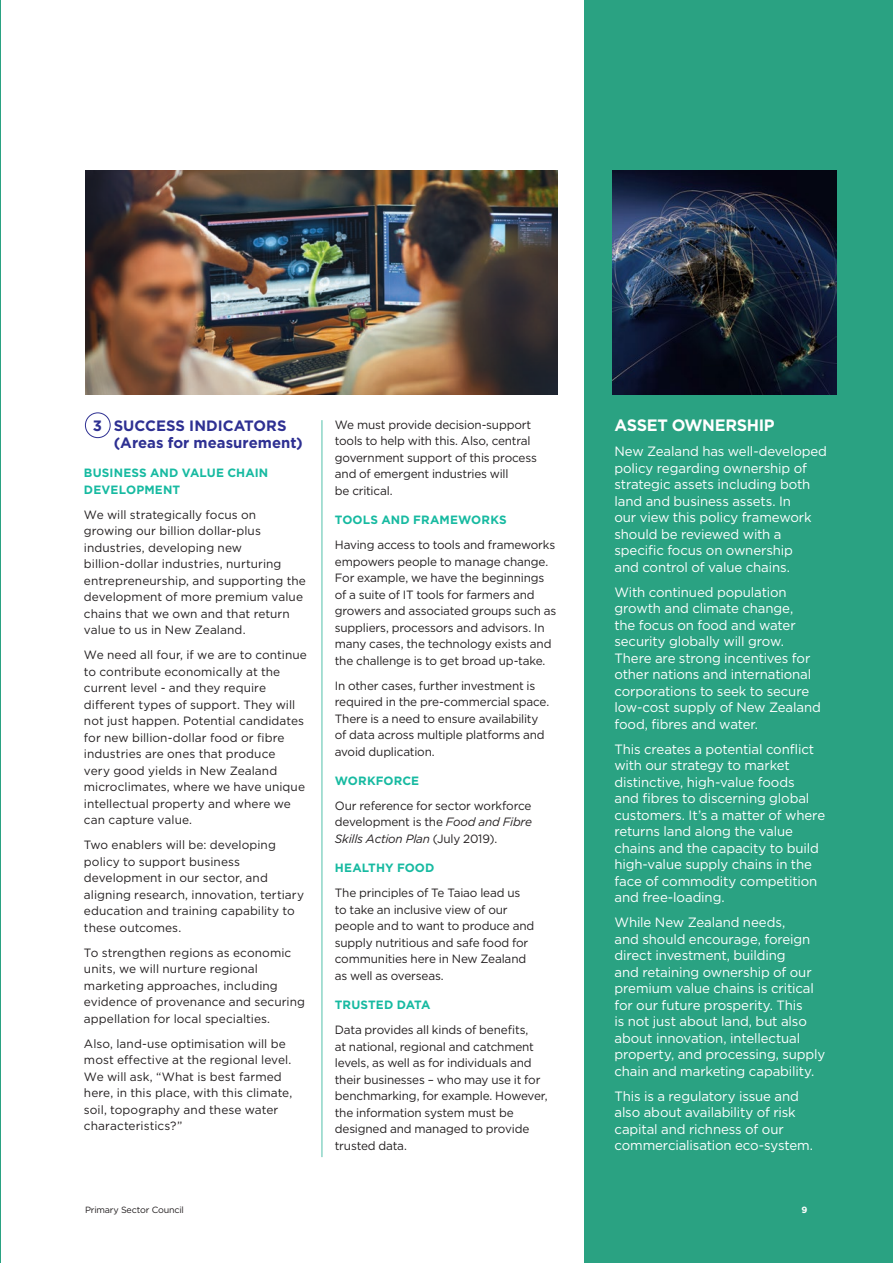
<style>
.page{position:relative;width:893px;height:1263px;background:#fff}
.page>*{position:absolute;margin:0;border:0;box-sizing:border-box;transform-origin:0 0}
._4__Para_Headers{font:700 16.5px "Gotham";letter-spacing:-.02em;color:#fff}
.ENABLERS{font:700 15px/16.5px "Gotham";color:#2e3092}
._5__Body_Text_____ne{font:13.5px/16.5px "Gotham";letter-spacing:-.01em;color:#fff}
._5__Body_Text_____ne-2{font:12px/16.5px "Gotham";letter-spacing:-.01em;color:#231f20}
._4__Para_Headers-2{font:700 12px/16.5px "Gotham";letter-spacing:.01em;color:#17baa1}
._5__Body_Text_____ne-3{font:700 12px "Gotham";letter-spacing:.01em;color:#17baa1}
.t1{font:9px "Gotham";letter-spacing:-.02em;color:#231f20}
.t2{font:700 9px "Gotham";color:#fff}
.s1{font-style:italic}
</style>
<div class="page">
<hr style="left:0;top:0;width:1px;height:1263px;background:#2aa282">
<div style="left:584px;top:0;width:309px;height:1263px;background:#2aa282"></div>
<img style="left:612px;top:170px;width:225px;height:225px">
<img style="left:85px;top:170px;width:473px;height:225px">
<hr style="left:322px;top:420px;width:1px;height:737px;background:#53c0aa">
<div style="left:85px;top:412px;width:26px;height:26px;border:1px solid #2e3092;border-radius:50%"></div>
<p class="ENABLERS" style="left:93px;top:417px;width:11px">3</p>
<p class="_4__Para_Headers" style="left:614px;top:414px;width:162px">ASSET OWNERSHIP</p>
<p class="_5__Body_Text_____ne" style="left:614px;top:443px;width:214px">New Zealand has well-developed policy regarding ownership of strategic assets including both land and business assets. In<br>our view this policy framework should be reviewed with a specific focus on ownership<br>and control of value chains.</p>
<p class="_5__Body_Text_____ne" style="left:614px;top:583px;width:208px">With continued population growth and climate change,<br>the focus on food and water security globally will grow.<br>There are strong incentives for other nations and international corporations to seek to secure low-cost supply of New Zealand food, fibres and water.</p>
<p class="_5__Body_Text_____ne" style="left:614px;top:740px;width:212px">This creates a potential conflict with our strategy to market distinctive, high-value foods<br>and fibres to discerning global customers. It’s a matter of where returns land along the value chains and the capacity to build high-value supply chains in the face of commodity competition and free-loading.</p>
<p class="_5__Body_Text_____ne" style="left:614px;top:914px;width:212px">While New Zealand needs,<br>and should encourage, foreign direct investment, building<br>and retaining ownership of our premium value chains is critical for our future prosperity. This<br>is not just about land, but also about innovation, intellectual property, and processing, supply chain and marketing capability.</p>
<p class="_5__Body_Text_____ne" style="left:614px;top:1087px;width:200px">This is a regulatory issue and also about availability of risk capital and richness of our commercialisation eco-system.</p>
<p class="_5__Body_Text_____ne-2" style="left:335px;top:416px;width:204px">We must provide decision-support tools to help with this. Also, central government support of this process and of emergent industries will<br>be critical.</p>
<p class="_4__Para_Headers-2" style="left:335px;top:512px;width:173px">TOOLS AND FRAMEWORKS</p>
<p class="_5__Body_Text_____ne-2" style="left:335px;top:536px;width:223px">Having access to tools and frameworks empowers people to manage change.<br>For example, we have the beginnings of a suite of IT tools for farmers and growers and associated groups such as suppliers, processors and advisors. In many cases, the technology exists and the challenge is to get broad up-take.</p>
<p class="_5__Body_Text_____ne-2" style="left:335px;top:677px;width:216px">In other cases, further investment is required in the pre-commercial space.<br>There is a need to ensure availability of data across multiple platforms and avoid duplication.</p>
<p class="_5__Body_Text_____ne-3" style="left:335px;top:773px;width:86px">WORKFORCE</p>
<p class="_5__Body_Text_____ne-2" style="left:335px;top:797px;width:199px;text-align:justify">Our reference for sector workforce development is the <span class="s1">Food and Fibre Skills Action Plan</span> (July 2019).</p>
<p class="_4__Para_Headers-2" style="left:335px;top:860px;width:101px">HEALTHY FOOD</p>
<p class="_5__Body_Text_____ne-2" style="left:335px;top:884px;width:201px">The principles of Te Taiao lead us to take an inclusive view of our people and to want to produce and supply nutritious and safe food for communities here in New Zealand as well as overseas.</p>
<p class="_4__Para_Headers-2" style="left:335px;top:996px;width:97px">TRUSTED DATA</p>
<p class="_5__Body_Text_____ne-2" style="left:335px;top:1021px;width:214px">Data provides all kinds of benefits,<br>at national, regional and catchment levels, as well as for individuals and their businesses – who may use it for benchmarking, for example. However, the information system must be designed and managed to provide trusted data.</p>
<p class="ENABLERS" style="left:114px;top:418px;width:191px">SUCCESS INDICATORS (Areas for measurement)</p>
<p class="_4__Para_Headers-2" style="left:84px;top:464px;width:186px">BUSINESS AND VALUE CHAIN<br>DEVELOPMENT</p>
<p class="_5__Body_Text_____ne-2" style="left:84px;top:506px;width:223px">We will strategically focus on growing our billion dollar-plus industries, developing new billion-dollar industries, nurturing entrepreneurship, and supporting the development of more premium value chains that we own and that return value to us in New Zealand.</p>
<p class="_5__Body_Text_____ne-2" style="left:84px;top:646px;width:224px">We need all four, if we are to continue to contribute economically at the current level - and they require different types of support. They will not just happen. Potential candidates for new billion-dollar food or fibre industries are ones that produce<br>very good yields in New Zealand microclimates, where we have unique intellectual property and where we can capture value.</p>
<p class="_5__Body_Text_____ne-2" style="left:84px;top:836px;width:222px">Two enablers will be: developing policy to support business development in our sector, and aligning research, innovation, tertiary education and training capability to these outcomes.</p>
<p class="_5__Body_Text_____ne-2" style="left:84px;top:944px;width:223px">To strengthen regions as economic units, we will nurture regional marketing approaches, including evidence of provenance and securing appellation for local specialties.</p>
<p class="_5__Body_Text_____ne-2" style="left:84px;top:1035px;width:210px">Also, land-use optimisation will be most effective at the regional level.<br>We will ask, “What is best farmed here, in this place, with this climate, soil, topography and these water characteristics?”</p>
<p class="t1" style="left:85px;top:1204px;width:100px">Primary Sector Council</p>
<p class="t2" style="left:802px;top:1204px;width:7px">9</p>
</div>
